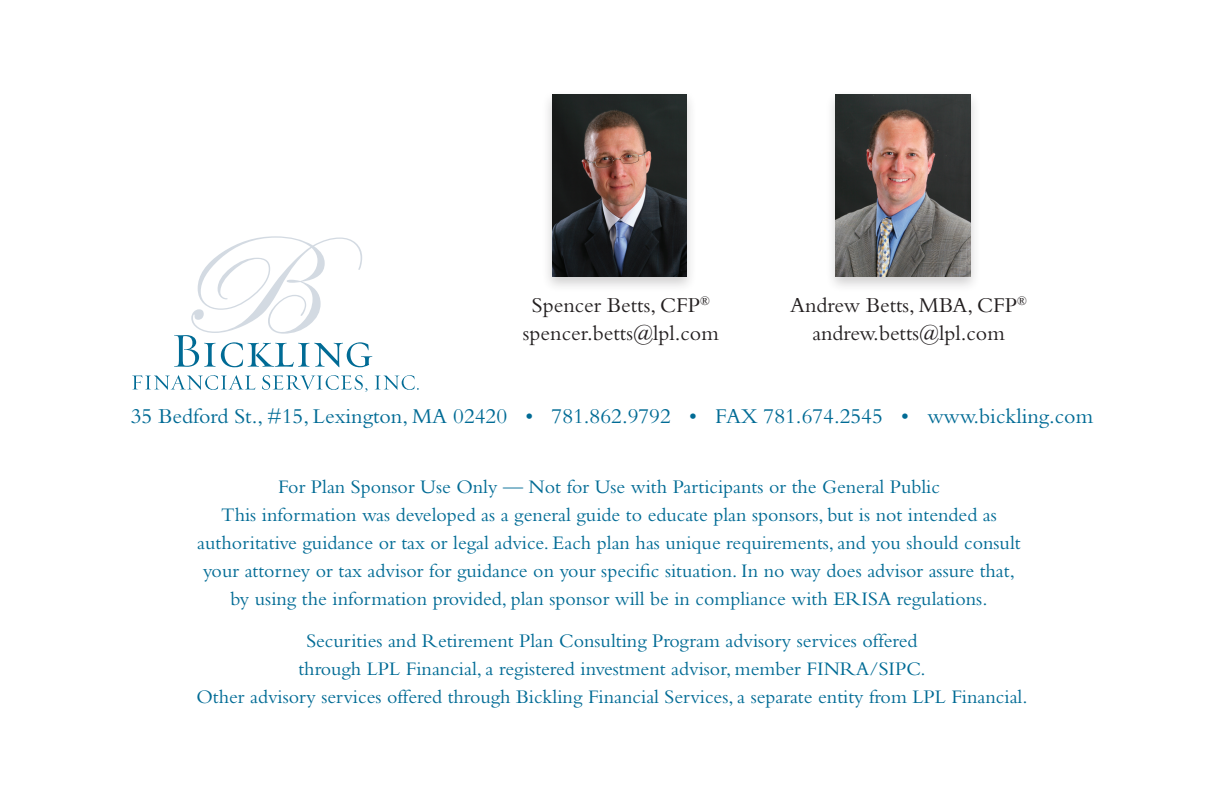
<style>
.page{position:relative;width:1224px;height:792px;background:#fff}
.page>*{position:absolute;margin:0;border:0;box-sizing:border-box;transform-origin:0 0}
.t1{font:22px "Bembo";color:#006b95}
.t2{font:22px/28px "Bembo";color:#231f20;text-align:center}
.t3{font:20px/28px "Bembo";color:#006b95;text-align:center}
</style>
<div class="page">
<svg style="left:174px;top:236px;width:198px;height:131px"></svg>
<svg style="left:132px;top:375px;width:123px;height:15px"></svg>
<svg style="left:262px;top:375px;width:105px;height:17px"></svg>
<svg style="left:375px;top:375px;width:44px;height:15px"></svg>
<div style="left:541px;top:89px;width:157px;height:204px;background:#231f20;opacity:.22"></div>
<img style="left:552px;top:94px;width:135px;height:182px">
<div style="left:825px;top:90px;width:156px;height:203px;background:#231f20;opacity:.22"></div>
<img style="left:836px;top:94px;width:134px;height:182px">
<p class="t2" style="left:523px;top:291px;width:197px">Spencer Betts, CFP<sup>® </sup>spencer.betts@lpl.com</p>
<p class="t2" style="left:790px;top:291px;width:238px">Andrew Betts, MBA, CFP<sup>® </sup>andrew.betts@lpl.com</p>
<p class="t1" style="left:131px;top:403px;width:964px">35 Bedford St., #15, Lexington, MA 02420 • 781.862.9792 • FAX 781.674.2545 • www.bickling.com</p>
<p class="t3" style="left:197px;top:472px;width:825px">For Plan Sponsor Use Only — Not for Use with Participants or the General Public<br>This information was developed as a general guide to educate plan sponsors, but is not intended as authoritative guidance or tax or legal advice. Each plan has unique requirements, and you should consult your attorney or tax advisor for guidance on your specific situation. In no way does advisor assure that, by using the information provided, plan sponsor will be in compliance with ERISA regulations.</p>
<p class="t3" style="left:196px;top:626px;width:833px">Securities and Retirement Plan Consulting Program advisory services offered<br>through LPL Financial, a registered investment advisor, member FINRA/SIPC.<br>Other advisory services offered through Bickling Financial Services, a separate entity from LPL Financial.</p>
</div>
